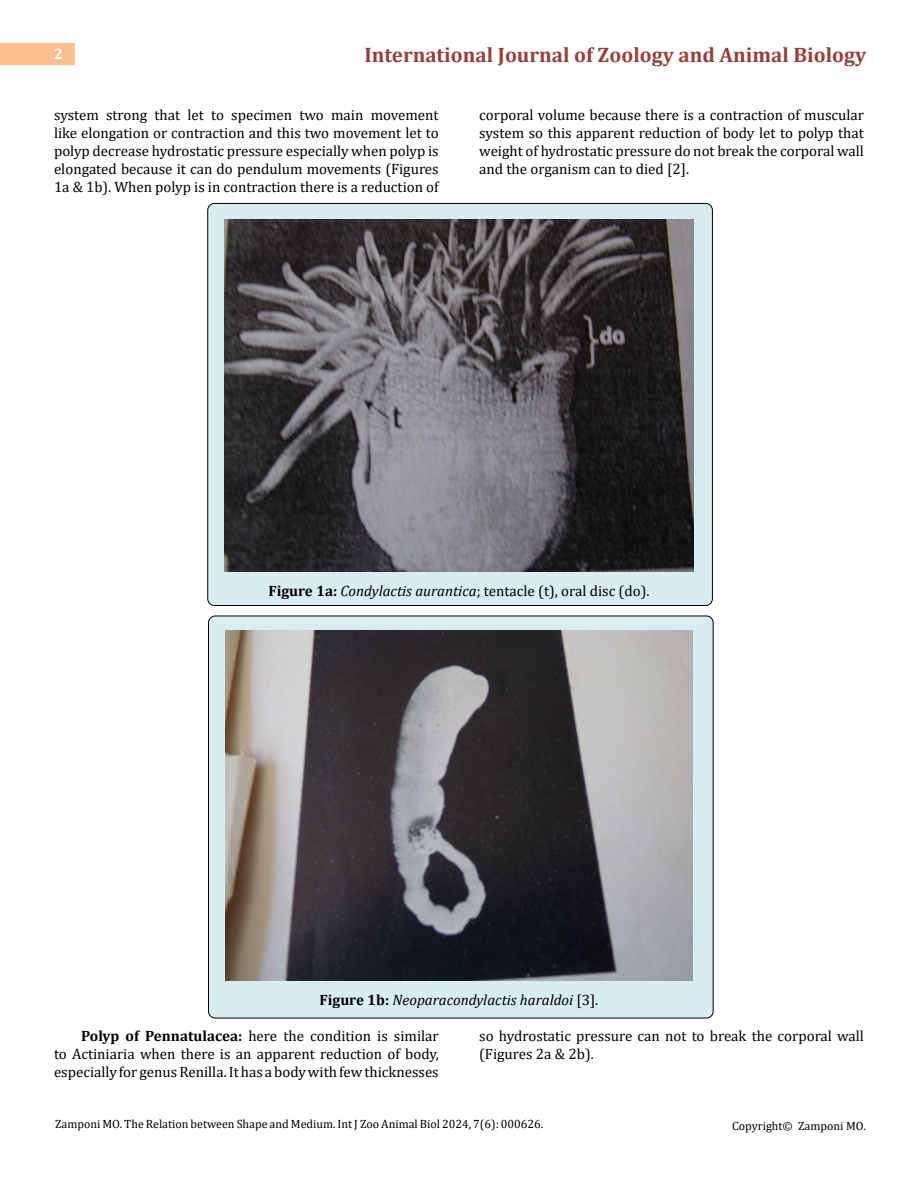
<style>
.page{position:relative;width:918px;height:1188px;background:#fff}
.page>*{position:absolute;margin:0;border:0;box-sizing:border-box;transform-origin:0 0}
.t1{font:700 21px "Cambria";color:#953f3c}
.t2{font:15px/18px "Cambria";color:#000;text-align:justify}
.t3{font:italic 15px "Cambria";color:#000}
.t4{font:700 15px "Cambria";color:#fff}
.t5{font:12px "Cambria";color:#000}
.s1{font-weight:700}
.s2{font-style:italic}
.s3{font-weight:700;font-style:normal}
.s4{font-style:normal}
</style>
<div class="page">
<div style="left:0;top:43px;width:75px;height:21px;background:#ffbf91"></div>
<div style="left:208px;top:616px;width:505px;height:402px;background:#d8edf2;border-radius:7px"></div>
<div style="left:208px;top:203px;width:504px;height:403px;background:#d8edf2;border-radius:7px"></div>
<img style="left:224px;top:219px;width:470px;height:352px">
<img style="left:226px;top:631px;width:466px;height:349px">
<p class="t4" style="left:54px;top:44px;width:10px">2</p>
<h1 class="t1" style="left:364px;top:40px;width:503px">International Journal of Zoology and Animal Biology</h1>
<p class="t2" style="left:54px;top:105px;width:386px">system strong that let to specimen two main movement like elongation or contraction and this two movement let to polyp decrease hydrostatic pressure especially when polyp is elongated because it can do pendulum movements (Figures 1a &amp; 1b). When polyp is in contraction there is a reduction of</p>
<p class="t2" style="left:479px;top:105px;width:386px">corporal volume because there is a contraction of muscular system so this apparent reduction of body let to polyp that weight of hydrostatic pressure do not break the corporal wall and the organism can to died [2].</p>
<p class="t2" style="left:269px;top:582px;width:382px"><span class="s1">Figure 1a:</span> <span class="s2">Condylactis aurantica</span>; tentacle (t), oral disc (do).</p>
<p class="t3" style="left:320px;top:989px;width:280px"><span class="s3">Figure 1b:</span> Neoparacondylactis haraldoi <span class="s4">[3].</span></p>
<p class="t2" style="left:54px;top:1027px;width:386px;text-indent:27px"><span class="s1">Polyp of Pennatulacea:</span> here the condition is similar to Actiniaria when there is an apparent reduction of body, especially for genus Renilla. It has a body with few thicknesses</p>
<p class="t2" style="left:479px;top:1027px;width:386px">so hydrostatic pressure can not to break the corporal wall (Figures 2a &amp; 2b).</p>
<p class="t5" style="left:55px;top:1117px;width:490px">Zamponi MO. The Relation between Shape and Medium. Int J Zoo Animal Biol 2024, 7(6): 000626.</p>
<p class="t5" style="left:732px;top:1118px;width:135px">Copyright© Zamponi MO.</p>
</div>
